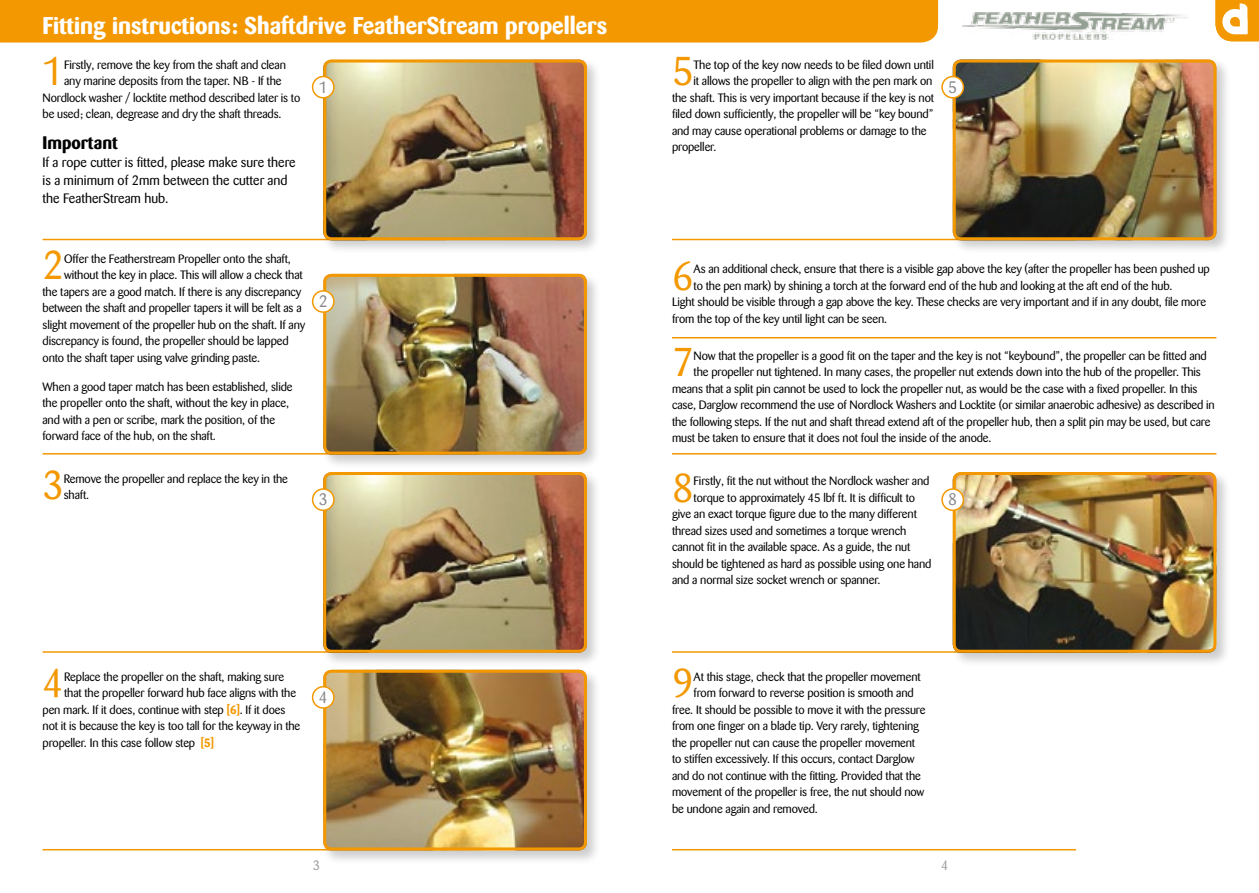
<style>
.page{position:relative;width:1259px;height:893px;background:#fff}
.page>*{position:absolute;margin:0;border:0;box-sizing:border-box;transform-origin:0 0}
.t1{font:39.75px "Barmeno";color:#f39800}
.t2{font:700 24px "Barmeno";color:#fff}
.t3{font:700 18px "Barmeno";color:#000}
.t4{font:16.5px "Barmeno";color:#87888a}
.t5{font:13.5px/18px "Barmeno";color:#000}
.t6{font:13.5px "Barmeno";color:#9c9e9f}
.t7{font:12px/16.5px "Barmeno";letter-spacing:-.01em;color:#000}
.s1{font-weight:700;color:#f39800}
</style>
<div class="page">
<img style="left:962px;top:12px;width:227px;height:27px">
<svg style="left:1215px;top:0;width:44px;height:41px"></svg>
<hr style="left:672px;top:239px;width:404px;height:1px;background:#f39800">
<div style="left:951px;top:58px;width:279px;height:196px;background:#000;opacity:.2"></div>
<img style="left:952px;top:60px;width:264px;height:180px">
<div style="left:952px;top:60px;width:264px;height:180px;border:3px solid #f39800;border-radius:7px"></div>
<div style="left:942px;top:77px;width:21px;height:21px;background:#fff;border-radius:50%"></div>
<div style="left:941px;top:76px;width:23px;height:23px;border:2px solid #f39800;border-radius:50%"></div>
<hr style="left:672px;top:453px;width:544px;height:2px;background:#f39800">
<hr style="left:672px;top:337px;width:544px;height:1px;background:#f39800">
<hr style="left:672px;top:849px;width:404px;height:1px;background:#f39800">
<hr style="left:672px;top:651px;width:404px;height:2px;background:#f39800">
<div style="left:951px;top:470px;width:279px;height:197px;background:#000;opacity:.2"></div>
<img style="left:952px;top:472px;width:264px;height:181px">
<div style="left:952px;top:472px;width:264px;height:181px;border:3px solid #f39800;border-radius:7px"></div>
<div style="left:942px;top:489px;width:21px;height:21px;background:#fff;border-radius:50%"></div>
<div style="left:941px;top:488px;width:23px;height:23px;border:2px solid #f39800;border-radius:50%"></div>
<div style="left:0;top:0;width:938px;height:43px;background:#f39800"></div>
<hr style="left:43px;top:239px;width:403px;height:1px;background:#f39800">
<div style="left:322px;top:58px;width:279px;height:196px;background:#000;opacity:.2"></div>
<img style="left:323px;top:60px;width:264px;height:180px">
<div style="left:323px;top:60px;width:264px;height:180px;border:3px solid #f39800;border-radius:7px"></div>
<div style="left:313px;top:77px;width:21px;height:21px;background:#fff;border-radius:50%"></div>
<div style="left:312px;top:76px;width:23px;height:23px;border:2px solid #f39800;border-radius:50%"></div>
<hr style="left:43px;top:453px;width:403px;height:2px;background:#f39800">
<div style="left:322px;top:272px;width:279px;height:197px;background:#000;opacity:.2"></div>
<img style="left:323px;top:274px;width:264px;height:181px">
<div style="left:323px;top:274px;width:264px;height:181px;border:3px solid #f39800;border-radius:7px"></div>
<div style="left:313px;top:291px;width:21px;height:21px;background:#fff;border-radius:50%"></div>
<div style="left:312px;top:290px;width:23px;height:23px;border:2px solid #f39800;border-radius:50%"></div>
<hr style="left:43px;top:849px;width:403px;height:1px;background:#f39800">
<div style="left:322px;top:668px;width:279px;height:197px;background:#000;opacity:.2"></div>
<img style="left:323px;top:670px;width:264px;height:180px">
<div style="left:323px;top:670px;width:264px;height:180px;border:3px solid #f39800;border-radius:7px"></div>
<div style="left:313px;top:687px;width:21px;height:21px;background:#fff;border-radius:50%"></div>
<div style="left:312px;top:686px;width:23px;height:23px;border:2px solid #f39800;border-radius:50%"></div>
<hr style="left:43px;top:651px;width:403px;height:2px;background:#f39800">
<div style="left:322px;top:470px;width:279px;height:197px;background:#000;opacity:.2"></div>
<img style="left:323px;top:472px;width:264px;height:181px">
<div style="left:323px;top:472px;width:264px;height:181px;border:3px solid #f39800;border-radius:7px"></div>
<div style="left:313px;top:489px;width:21px;height:21px;background:#fff;border-radius:50%"></div>
<div style="left:312px;top:488px;width:23px;height:23px;border:2px solid #f39800;border-radius:50%"></div>
<h2 class="t2" style="left:43px;top:12px;width:566px">Fitting instructions: Shaftdrive FeatherStream propellers</h2>
<h1 class="t1" style="left:43px;top:48px;width:23px">1</h1>
<p class="t7" style="left:64px;top:56px;width:223px">Firstly, remove the key from the shaft and clean</p>
<p class="t7" style="left:64px;top:73px;width:219px">any marine deposits from the taper. NB - If the</p>
<p class="t7" style="left:43px;top:89px;width:259px">Nordlock washer / locktite method described later is to</p>
<p class="t7" style="left:43px;top:106px;width:240px">be used; clean, degrease and dry the shaft threads.</p>
<h3 class="t3" style="left:43px;top:132px;width:77px">Important</h3>
<p class="t5" style="left:43px;top:153px;width:255px">If a rope cutter is fitted, please make sure there is a minimum of 2mm between the cutter and the FeatherStream hub.</p>
<h3 class="t4" style="left:319px;top:78px;width:10px">1</h3>
<h1 class="t1" style="left:43px;top:242px;width:23px">2</h1>
<p class="t7" style="left:64px;top:250px;width:228px">Offer the Featherstream Propeller onto the shaft,</p>
<p class="t7" style="left:64px;top:267px;width:240px">without the key in place. This will allow a check that</p>
<p class="t7" style="left:43px;top:283px;width:260px">the tapers are a good match. If there is any discrepancy</p>
<p class="t7" style="left:43px;top:300px;width:261px">between the shaft and propeller tapers it will be felt as a</p>
<p class="t7" style="left:43px;top:316px;width:264px">slight movement of the propeller hub on the shaft. If any</p>
<p class="t7" style="left:43px;top:333px;width:248px">discrepancy is found, the propeller should be lapped</p>
<p class="t7" style="left:43px;top:349px;width:219px">onto the shaft taper using valve grinding paste.</p>
<p class="t7" style="left:43px;top:379px;width:251px">When a good taper match has been established, slide the propeller onto the shaft, without the key in place, and with a pen or scribe, mark the position, of the forward face of the hub, on the shaft.</p>
<h1 class="t1" style="left:43px;top:463px;width:23px">3</h1>
<p class="t7" style="left:64px;top:471px;width:226px">Remove the propeller and replace the key in the shaft.</p>
<h3 class="t4" style="left:319px;top:292px;width:10px">2</h3>
<h3 class="t4" style="left:319px;top:490px;width:10px">3</h3>
<h1 class="t1" style="left:43px;top:660px;width:23px">4</h1>
<p class="t7" style="left:64px;top:668px;width:222px">Replace the propeller on the shaft, making sure</p>
<p class="t7" style="left:64px;top:685px;width:233px">that the propeller forward hub face aligns with the</p>
<p class="t7" style="left:43px;top:701px;width:244px">pen mark. If it does, continue with step <span class="s1">[6]</span>. If it does</p>
<p class="t7" style="left:43px;top:718px;width:259px">not it is because the key is too tall for the keyway in the</p>
<p class="t7" style="left:43px;top:734px;width:173px">propeller. In this case follow step <span class="s1">[5]</span></p>
<h3 class="t4" style="left:319px;top:688px;width:10px">4</h3>
<p class="t6" style="left:313px;top:857px;width:9px">3</p>
<h1 class="t1" style="left:672px;top:48px;width:23px">5</h1>
<p class="t7" style="left:693px;top:56px;width:242px">The top of the key now needs to be filed down until</p>
<p class="t7" style="left:693px;top:73px;width:240px">it allows the propeller to align with the pen mark on</p>
<p class="t7" style="left:672px;top:89px;width:264px">the shaft. This is very important because if the key is not</p>
<p class="t7" style="left:672px;top:106px;width:263px">filed down sufficiently, the propeller will be “key bound”</p>
<p class="t7" style="left:672px;top:122px;width:256px">and may cause operational problems or damage to the</p>
<p class="t7" style="left:672px;top:139px;width:46px">propeller.</p>
<h3 class="t4" style="left:948px;top:78px;width:10px">5</h3>
<h1 class="t1" style="left:672px;top:253px;width:23px">6</h1>
<p class="t7" style="left:693px;top:261px;width:518px">As an additional check, ensure that there is a visible gap above the key (after the propeller has been pushed up</p>
<p class="t7" style="left:693px;top:277px;width:480px">to the pen mark) by shining a torch at the forward end of the hub and looking at the aft end of the hub.</p>
<p class="t7" style="left:672px;top:294px;width:535px">Light should be visible through a gap above the key. These checks are very important and if in any doubt, file more</p>
<p class="t7" style="left:672px;top:310px;width:217px">from the top of the key until light can be seen.</p>
<h1 class="t1" style="left:672px;top:340px;width:23px">7</h1>
<p class="t7" style="left:693px;top:347px;width:515px">Now that the propeller is a good fit on the taper and the key is not “keybound”, the propeller can be fitted and</p>
<p class="t7" style="left:693px;top:364px;width:509px">the propeller nut tightened. In many cases, the propeller nut extends down into the hub of the propeller. This</p>
<p class="t7" style="left:672px;top:380px;width:527px">means that a split pin cannot be used to lock the propeller nut, as would be the case with a fixed propeller. In this</p>
<p class="t7" style="left:672px;top:397px;width:544px">case, Darglow recommend the use of Nordlock Washers and Locktite (or similar anaerobic adhesive) as described in</p>
<p class="t7" style="left:672px;top:413px;width:540px">the following steps. If the nut and shaft thread extend aft of the propeller hub, then a split pin may be used, but care</p>
<p class="t7" style="left:672px;top:430px;width:321px">must be taken to ensure that it does not foul the inside of the anode.</p>
<h1 class="t1" style="left:672px;top:465px;width:23px">8</h1>
<p class="t7" style="left:693px;top:473px;width:237px">Firstly, fit the nut without the Nordlock washer and</p>
<p class="t7" style="left:693px;top:489px;width:223px">torque to approximately 45 lbf ft. It is difficult to</p>
<p class="t7" style="left:672px;top:506px;width:246px">give an exact torque figure due to the many different</p>
<p class="t7" style="left:672px;top:522px;width:236px">thread sizes used and sometimes a torque wrench</p>
<p class="t7" style="left:672px;top:539px;width:240px">cannot fit in the available space. As a guide, the nut</p>
<p class="t7" style="left:672px;top:555px;width:261px">should be tightened as hard as possible using one hand</p>
<p class="t7" style="left:672px;top:572px;width:210px">and a normal size socket wrench or spanner.</p>
<h3 class="t4" style="left:948px;top:490px;width:10px">8</h3>
<h1 class="t1" style="left:672px;top:660px;width:23px">9</h1>
<p class="t7" style="left:693px;top:668px;width:229px">At this stage, check that the propeller movement</p>
<p class="t7" style="left:693px;top:685px;width:222px">from forward to reverse position is smooth and</p>
<p class="t7" style="left:672px;top:701px;width:255px">free. It should be possible to move it with the pressure</p>
<p class="t7" style="left:672px;top:718px;width:248px">from one finger on a blade tip. Very rarely, tightening</p>
<p class="t7" style="left:672px;top:734px;width:245px">the propeller nut can cause the propeller movement</p>
<p class="t7" style="left:672px;top:751px;width:244px">to stiffen excessively. If this occurs, contact Darglow</p>
<p class="t7" style="left:672px;top:767px;width:250px">and do not continue with the fitting. Provided that the</p>
<p class="t7" style="left:672px;top:784px;width:254px">movement of the propeller is free, the nut should now</p>
<p class="t7" style="left:672px;top:800px;width:147px">be undone again and removed.</p>
<p class="t6" style="left:941px;top:857px;width:9px">4</p>
</div>
